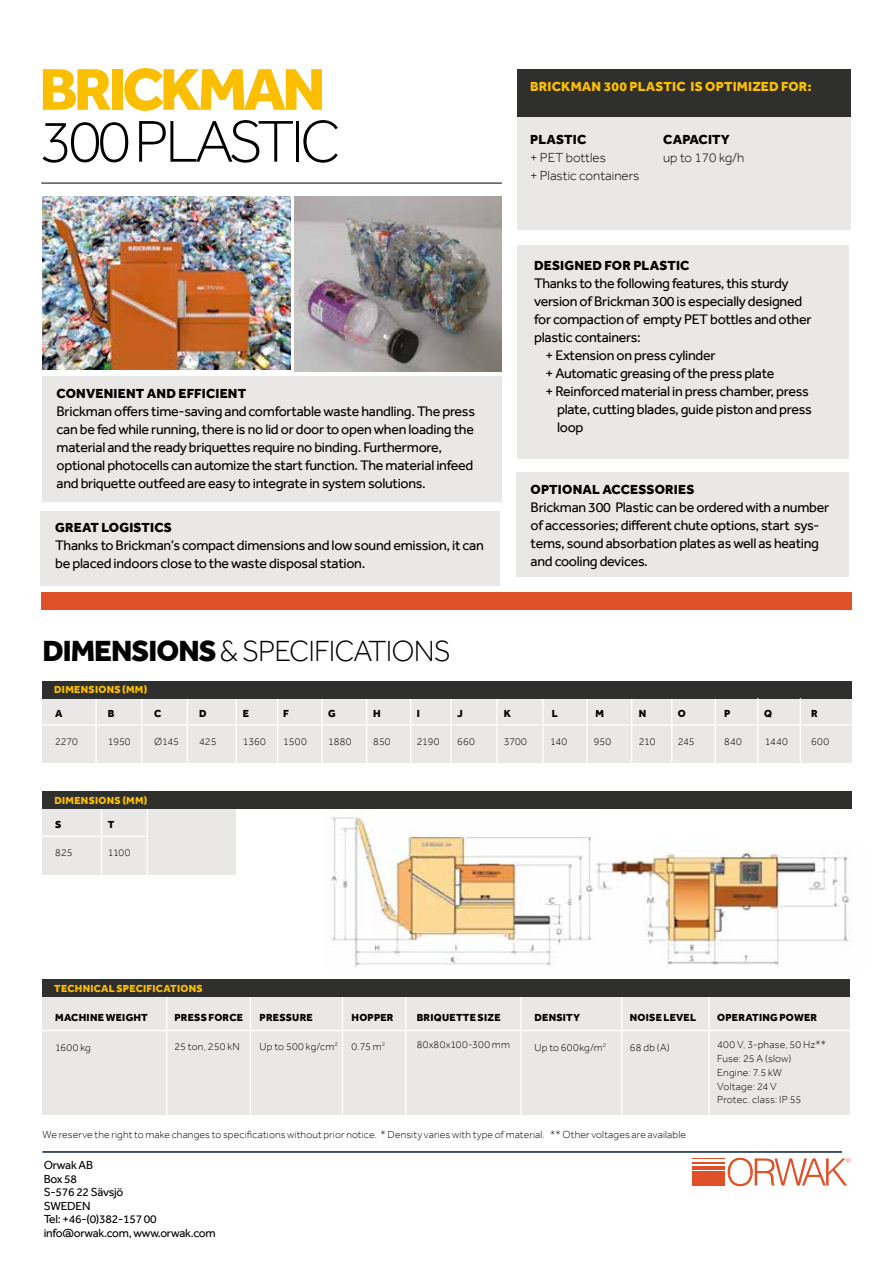
<style>
.page{position:relative;width:893px;height:1263px;background:#fff}
.page>*{position:absolute;margin:0;border:0;box-sizing:border-box;transform-origin:0 0}
.t1{font:300 60.9px "Effra";letter-spacing:-.065em;color:#000}
.t2{font:800 60.9px "Effra";letter-spacing:-.065em;color:#fcbf00}
.t3{font:300 30px "Effra";letter-spacing:-.03em;color:#000}
.t4{font:14.25px/18px "Effra";letter-spacing:-.02em;color:#000}
.t5{font:800 13.5px "Effra";letter-spacing:.015em;color:#000}
.t6{font:300 13.5px/18px "Effra";color:#000}
.t7{font:800 13.5px "Effra";letter-spacing:.015em;color:#fcbf00}
.t8{font:12px/13.5px "Effra";letter-spacing:-.02em;color:#000}
.t9{font:300 10.5px/13.8px "Effra";letter-spacing:.015em;color:#000}
.t10{font:800 10.5px "Effra";letter-spacing:.025em;color:#000}
.t11{font:800 10.5px "Effra";letter-spacing:.025em;color:#fcbf00}
.s1{font-weight:800}
</style>
<div class="page">
<div style="left:43px;top:809px;width:193px;height:65px;background:#eae7e7"></div>
<hr style="left:41px;top:183px;width:461px;height:1px;background:#000">
<div style="left:517px;top:74px;width:333px;height:156px;background:#eae7e7"></div>
<div style="left:517px;top:69px;width:333px;height:48px;background:#2f2f2d"></div>
<div style="left:42px;top:376px;width:459px;height:126px;background:#eae7e7"></div>
<div style="left:41px;top:592px;width:811px;height:18px;background:#df5129"></div>
<div style="left:43px;top:687px;width:809px;height:75px;background:#eae7e7"></div>
<hr style="left:37px;top:724px;width:824px;height:2px;background:#fff">
<hr style="left:95px;top:669px;width:2px;height:99px;background:#fff">
<hr style="left:141px;top:669px;width:1px;height:99px;background:#fff">
<hr style="left:187px;top:674px;width:1px;height:99px;background:#fff">
<hr style="left:236px;top:669px;width:1px;height:99px;background:#fff">
<hr style="left:277px;top:669px;width:1px;height:99px;background:#fff">
<hr style="left:321px;top:674px;width:2px;height:99px;background:#fff">
<hr style="left:366px;top:674px;width:1px;height:99px;background:#fff">
<hr style="left:410px;top:674px;width:1px;height:99px;background:#fff">
<hr style="left:450px;top:674px;width:2px;height:99px;background:#fff">
<hr style="left:496px;top:674px;width:2px;height:99px;background:#fff">
<hr style="left:542px;top:674px;width:2px;height:99px;background:#fff">
<hr style="left:586px;top:674px;width:2px;height:99px;background:#fff">
<hr style="left:631px;top:674px;width:1px;height:99px;background:#fff">
<hr style="left:671px;top:674px;width:1px;height:99px;background:#fff">
<hr style="left:715px;top:674px;width:1px;height:99px;background:#fff">
<div style="left:43px;top:681px;width:809px;height:17px;background:#2f2f2d"></div>
<hr style="left:43px;top:1152px;width:799px;height:1px;background:#021f38">
<div style="left:43px;top:980px;width:807px;height:135px;background:#eae7e7"></div>
<hr style="left:166px;top:986px;width:2px;height:134px;background:#fff">
<hr style="left:250px;top:986px;width:1px;height:134px;background:#fff">
<hr style="left:342px;top:986px;width:1px;height:134px;background:#fff">
<hr style="left:405px;top:986px;width:1px;height:134px;background:#fff">
<hr style="left:520px;top:986px;width:2px;height:134px;background:#fff">
<hr style="left:621px;top:986px;width:1px;height:134px;background:#fff">
<hr style="left:708px;top:986px;width:2px;height:134px;background:#fff">
<hr style="left:32px;top:1030px;width:820px;height:1px;background:#fff">
<div style="left:43px;top:980px;width:807px;height:17px;background:#2f2f2d"></div>
<div style="left:517px;top:245px;width:331px;height:213px;background:#eae7e7"></div>
<div style="left:40px;top:511px;width:460px;height:74px;background:#eae7e7"></div>
<div style="left:516px;top:473px;width:332px;height:104px;background:#eae7e7"></div>
<div style="left:692px;top:1176px;width:33px;height:9px;background:#df5129"></div>
<div style="left:692px;top:1171px;width:33px;height:5px;background:#df5129"></div>
<hr style="left:692px;top:1167px;width:33px;height:3px;background:#df5129">
<hr style="left:692px;top:1162px;width:33px;height:2px;background:#df5129">
<hr style="left:692px;top:1158px;width:33px;height:1px;background:#df5129">
<svg style="left:728px;top:1158px;width:122px;height:28px"></svg>
<hr style="left:101px;top:780px;width:1px;height:99px;background:#fff">
<hr style="left:146px;top:780px;width:2px;height:99px;background:#fff">
<div style="left:43px;top:791px;width:809px;height:18px;background:#2f2f2d"></div>
<hr style="left:37px;top:836px;width:111px;height:1px;background:#fff">
<hr style="left:757px;top:698px;width:1px;height:81px;background:#fff">
<hr style="left:800px;top:698px;width:1px;height:81px;background:#fff">
<img style="left:42px;top:197px;width:248px;height:172px">
<img style="left:295px;top:197px;width:207px;height:174px">
<img style="left:331px;top:812px;width:263px;height:156px">
<img style="left:596px;top:851px;width:256px;height:114px">
<h1 class="t2" style="left:39px;top:52px;width:288px">BRICKMAN</h1>
<h1 class="t1" style="left:39px;top:107px;width:303px">300 PLASTIC</h1>
<p class="t5" style="left:57px;top:385px;width:191px">CONVENIENT AND EFFICIENT</p>
<p class="t4" style="left:57px;top:402px;width:420px">Brickman offers time-saving and comfortable waste handling. The press can be fed while running, there is no lid or door to open when loading the material and the ready briquettes require no binding. Furthermore, optional photocells can automize the start function. The material infeed and briquette outfeed are easy to integrate in system solutions.</p>
<p class="t5" style="left:55px;top:519px;width:118px">GREAT LOGISTICS</p>
<p class="t4" style="left:55px;top:536px;width:430px">Thanks to Brickman’s compact dimensions and low sound emission, it can be placed indoors close to the waste disposal station.</p>
<h2 class="t3" style="left:42px;top:634px;width:410px"><span class="s1">DIMENSIONS</span> &amp; SPECIFICATIONS</h2>
<p class="t11" style="left:54px;top:683px;width:95px">DIMENSIONS (MM)</p>
<p class="t7" style="left:530px;top:78px;width:283px">BRICKMAN 300 PLASTIC IS OPTIMIZED FOR:</p>
<p class="t5" style="left:530px;top:131px;width:58px">PLASTIC</p>
<p class="t6" style="left:530px;top:148px;width:111px">+ PET bottles<br>+ Plastic containers</p>
<p class="t5" style="left:663px;top:131px;width:68px">CAPACITY</p>
<p class="t6" style="left:663px;top:148px;width:83px">up to 170 kg/h</p>
<p class="t5" style="left:534px;top:257px;width:157px">DESIGNED FOR PLASTIC</p>
<p class="t4" style="left:534px;top:274px;width:256px">Thanks to the following features, this sturdy</p>
<p class="t4" style="left:534px;top:292px;width:270px">version of Brickman 300 is especially designed</p>
<p class="t4" style="left:534px;top:310px;width:279px">for compaction of empty PET bottles and other</p>
<p class="t4" style="left:534px;top:328px;width:108px">plastic containers:</p>
<p class="t4" style="left:546px;top:346px;width:172px">+ Extension on press cylinder</p>
<p class="t4" style="left:546px;top:364px;width:230px">+ Automatic greasing of the press plate</p>
<p class="t4" style="left:546px;top:382px;width:265px">+ Reinforced material in press chamber, press</p>
<p class="t4" style="left:557px;top:400px;width:256px">plate, cutting blades, guide piston and press</p>
<p class="t4" style="left:557px;top:418px;width:28px">loop</p>
<p class="t5" style="left:531px;top:481px;width:165px">OPTIONAL ACCESSORIES</p>
<p class="t4" style="left:531px;top:498px;width:300px">Brickman 300 Plastic can be ordered with a number of accessories; different chute options, start sys&shy;tems, sound absorbation plates as well as heating and cooling devices.</p>
<p class="t10" style="left:55px;top:707px;width:9px">A</p>
<p class="t10" style="left:108px;top:707px;width:8px">B</p>
<p class="t10" style="left:154px;top:707px;width:9px">C</p>
<p class="t10" style="left:199px;top:707px;width:9px">D</p>
<p class="t10" style="left:243px;top:707px;width:8px">E</p>
<p class="t10" style="left:283px;top:707px;width:7px">F</p>
<p class="t10" style="left:328px;top:707px;width:9px">G</p>
<p class="t10" style="left:373px;top:707px;width:9px">H</p>
<p class="t10" style="left:417px;top:707px;width:5px">I</p>
<p class="t10" style="left:457px;top:707px;width:7px">J</p>
<p class="t10" style="left:504px;top:707px;width:9px">K</p>
<p class="t10" style="left:552px;top:707px;width:7px">L</p>
<p class="t10" style="left:595px;top:707px;width:10px">M</p>
<p class="t10" style="left:639px;top:707px;width:9px">N</p>
<p class="t10" style="left:678px;top:707px;width:10px">O</p>
<p class="t10" style="left:724px;top:707px;width:8px">P</p>
<p class="t10" style="left:764px;top:707px;width:10px">Q</p>
<p class="t10" style="left:811px;top:707px;width:8px">R</p>
<p class="t9" style="left:55px;top:735px;width:24px">2270</p>
<p class="t9" style="left:108px;top:735px;width:24px">1950</p>
<p class="t9" style="left:154px;top:735px;width:26px">Ø145</p>
<p class="t9" style="left:199px;top:735px;width:19px">425</p>
<p class="t9" style="left:243px;top:735px;width:25px">1360</p>
<p class="t9" style="left:283px;top:735px;width:25px">1500</p>
<p class="t9" style="left:328px;top:735px;width:25px">1880</p>
<p class="t9" style="left:373px;top:735px;width:19px">850</p>
<p class="t9" style="left:417px;top:735px;width:24px">2190</p>
<p class="t9" style="left:457px;top:735px;width:19px">660</p>
<p class="t9" style="left:504px;top:735px;width:25px">3700</p>
<p class="t9" style="left:550px;top:735px;width:19px">140</p>
<p class="t9" style="left:594px;top:735px;width:19px">950</p>
<p class="t9" style="left:639px;top:735px;width:18px">210</p>
<p class="t9" style="left:678px;top:735px;width:18px">245</p>
<p class="t9" style="left:724px;top:735px;width:19px">840</p>
<p class="t9" style="left:765px;top:735px;width:24px">1440</p>
<p class="t9" style="left:811px;top:735px;width:19px">600</p>
<p class="t11" style="left:54px;top:794px;width:95px">DIMENSIONS (MM)</p>
<p class="t10" style="left:55px;top:818px;width:8px">S</p>
<p class="t10" style="left:108px;top:818px;width:8px">T</p>
<p class="t9" style="left:55px;top:845px;width:19px">825</p>
<p class="t9" style="left:108px;top:845px;width:24px">1100</p>
<p class="t11" style="left:54px;top:982px;width:150px">TECHNICAL SPECIFICATIONS</p>
<p class="t10" style="left:55px;top:1011px;width:94px">MACHINE WEIGHT</p>
<p class="t9" style="left:55px;top:1040px;width:37px">1600 kg</p>
<p class="t10" style="left:174px;top:1011px;width:70px">PRESS FORCE</p>
<p class="t9" style="left:174px;top:1039px;width:67px">25 ton, 250 kN</p>
<p class="t10" style="left:260px;top:1011px;width:55px">PRESSURE</p>
<p class="t9" style="left:260px;top:1039px;width:80px">Up to 500 kg/cm<sup>2</sup></p>
<p class="t10" style="left:352px;top:1011px;width:44px">HOPPER</p>
<p class="t9" style="left:352px;top:1039px;width:35px">0.75 m<sup>2</sup></p>
<p class="t10" style="left:417px;top:1011px;width:85px">BRIQUETTE SIZE</p>
<p class="t9" style="left:417px;top:1037px;width:95px">80x80x100-300 mm</p>
<p class="t10" style="left:534px;top:1011px;width:47px">DENSITY</p>
<p class="t9" style="left:534px;top:1040px;width:73px">Up to 600kg/m<sup>2</sup></p>
<p class="t10" style="left:630px;top:1011px;width:68px">NOISE LEVEL</p>
<p class="t9" style="left:630px;top:1040px;width:42px">68 db (A)</p>
<p class="t10" style="left:717px;top:1011px;width:102px">OPERATING POWER</p>
<p class="t9" style="left:717px;top:1038px;width:111px">400 V, 3-phase, 50 Hz**<br>Fuse: 25 A (slow)<br>Engine: 7.5 kW<br>Voltage: 24 V<br>Protec. class: IP 55</p>
<p class="t9" style="left:42px;top:1127px;width:645px">We reserve the right to make changes to specifications without prior notice. * Density varies with type of material. ** Other voltages are available</p>
<p class="t8" style="left:44px;top:1158px;width:173px">Orwak AB<br>Box 58<br>S-576 22 Sävsjö<br>SWEDEN<br>Tel: +46-(0)382-157 00 info@orwak.com, www.orwak.com</p>
</div>
